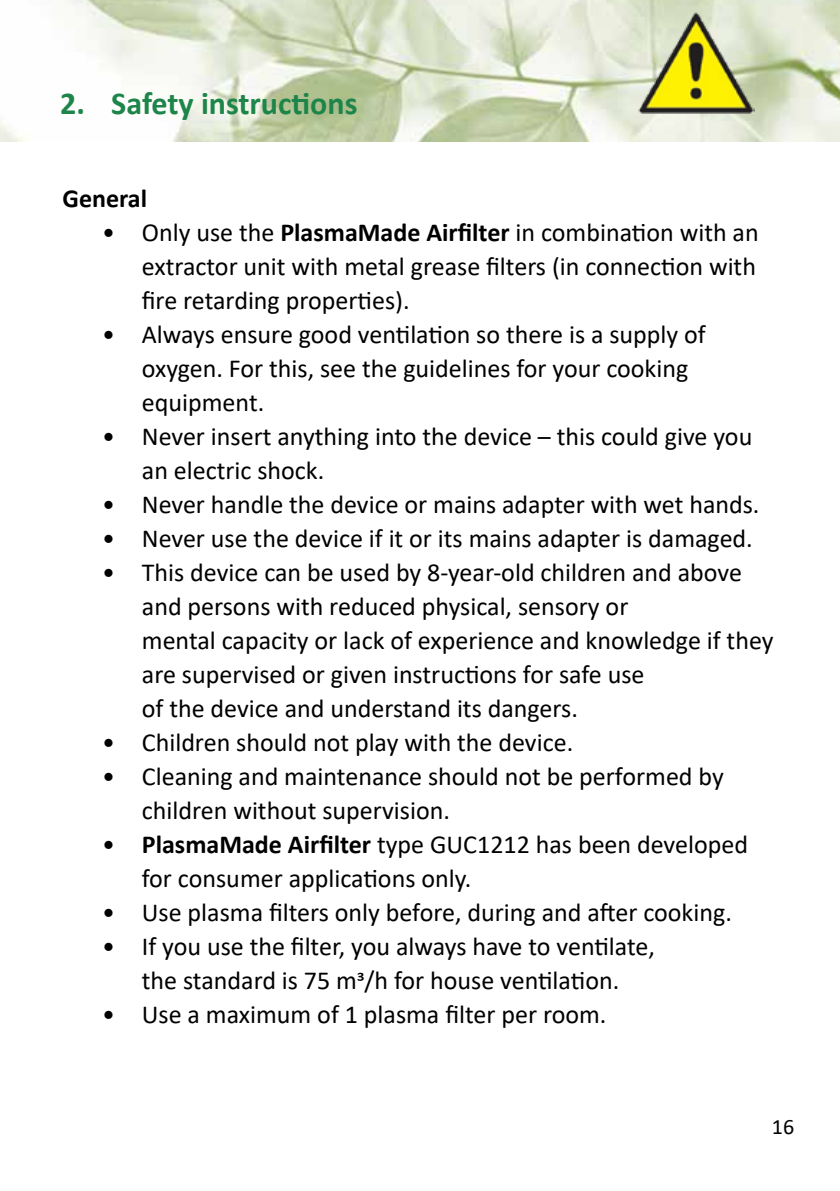
<style>
.page{position:relative;width:840px;height:1191px;background:#fff}
.page>*{position:absolute;margin:0;border:0;box-sizing:border-box;transform-origin:0 0}
.t1{font:700 32px "Calibri";color:#1e854a}
.t2{font:26px/34px "Calibri";color:#000}
.t3{font:700 26px "Calibri";color:#000}
.t4{font:22px "Calibri";color:#000}
.s1{font-weight:700}
</style>
<div class="page">
<img style="left:0;top:0;width:839px;height:142px">
<img style="left:636px;top:11px;width:118px;height:102px">
<p class="t1" style="left:60px;top:81px;width:299px">2. Safety instructions</p>
<p class="t3" style="left:62px;top:180px;width:86px">General</p>
<p class="t2" style="left:142px;top:214px;width:618px;text-align:justify;text-indent:-40px">• Only use the <span class="s1">PlasmaMade Airfilter</span> in combination with an extractor unit with metal grease filters (in connection with fire retarding properties).</p>
<p class="t2" style="left:142px;top:316px;width:565px;text-indent:-40px">• Always ensure good ventilation so there is a supply of oxygen. For this, see the guidelines for your cooking equipment.</p>
<p class="t2" style="left:142px;top:418px;width:611px;text-indent:-40px">• Never insert anything into the device – this could give you an electric shock.</p>
<p class="t2" style="left:102px;top:486px;width:658px">• Never handle the device or mains adapter with wet hands.</p>
<p class="t2" style="left:102px;top:520px;width:652px">• Never use the device if it or its mains adapter is damaged.</p>
<p class="t2" style="left:142px;top:554px;width:633px;text-indent:-40px">• This device can be used by 8-year-old children and above and persons with reduced physical, sensory or<br>mental capacity or lack of experience and knowledge if they are supervised or given instructions for safe use<br>of the device and understand its dangers.</p>
<p class="t2" style="left:102px;top:724px;width:472px">• Children should not play with the device.</p>
<p class="t2" style="left:142px;top:758px;width:583px;text-indent:-40px">• Cleaning and maintenance should not be performed by children without supervision.</p>
<p class="t2" style="left:142px;top:826px;width:607px;text-indent:-40px">• <span class="s1">PlasmaMade Airfilter</span> type GUC1212 has been developed for consumer applications only.</p>
<p class="t2" style="left:102px;top:894px;width:631px">• Use plasma filters only before, during and after cooking.</p>
<p class="t2" style="left:102px;top:928px;width:554px;text-align:center">• If you use the filter, you always have to ventilate, the standard is 75 m3/h for house ventilation.</p>
<p class="t2" style="left:102px;top:996px;width:505px">• Use a maximum of 1 plasma filter per room.</p>
<p class="t4" style="left:771px;top:1111px;width:24px">16</p>
</div>
